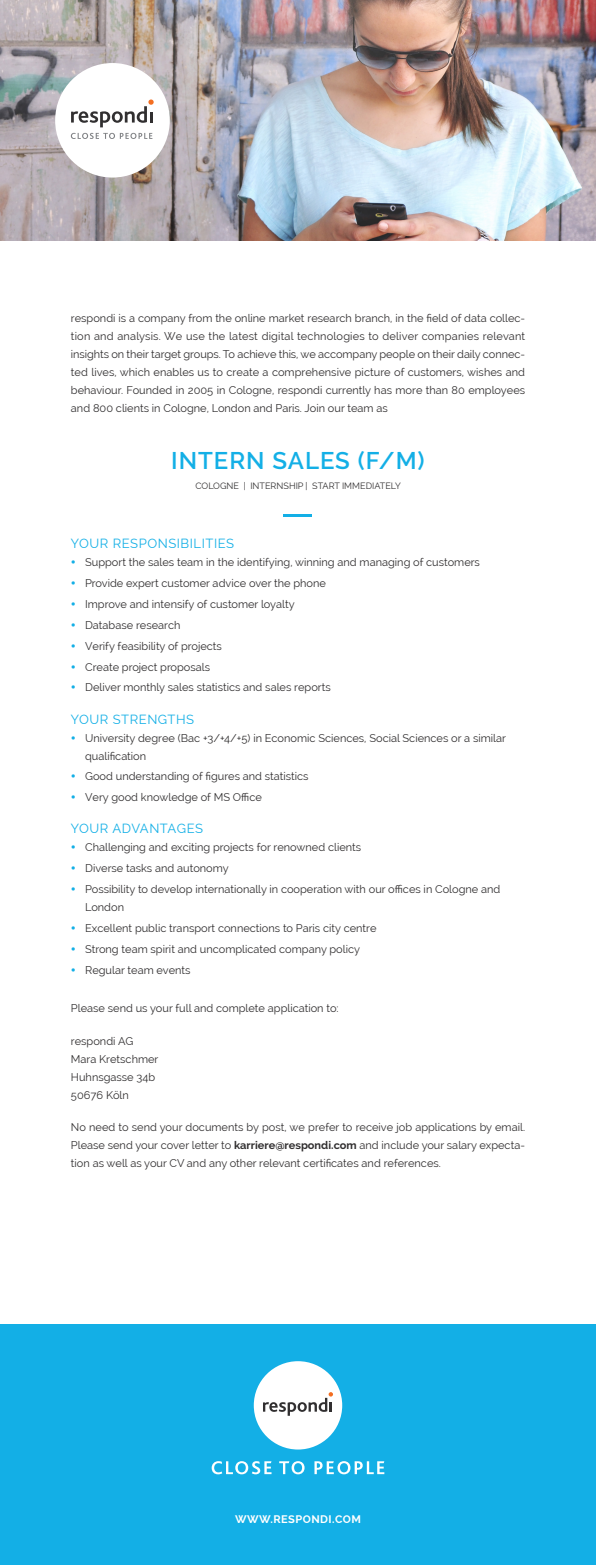
<style>
.page{position:relative;width:596px;height:1565px;background:#fff}
.page>*{position:absolute;margin:0;border:0;box-sizing:border-box;transform-origin:0 0}
.Jobtitel{font:600 24px "Raleway";letter-spacing:.04em;color:#13afe6}
.H2_-_Header_2{font:13px "Raleway";letter-spacing:.04em;color:#13afe6}
.Fließtext_Blocksatz{font:11px/18px "Raleway";color:#312f30;text-align:justify}
.Fließtext_Linksbündi{font:11px/18px "Raleway";color:#312f30}
.Fließtext_Linksbündi-2{font:700 11px "Raleway";letter-spacing:.04em;color:#fff}
.Jobtitel_Subline{font:9px "Raleway";color:#312f30}
.s1{font-weight:700}
</style>
<div class="page">
<hr style="left:284px;top:514px;width:28px;height:2px;background:#13afe6">
<img style="left:0;top:0;width:595px;height:241px">
<div style="left:55px;top:63px;width:115px;height:115px;background:#fff;border-radius:50%"></div>
<svg style="left:71px;top:133px;width:81px;height:6px"></svg>
<svg style="left:71px;top:99px;width:83px;height:28px"></svg>
<div style="left:0;top:1324px;width:595px;height:241px;background:#13afe6"></div>
<div style="left:253px;top:1361px;width:89px;height:88px;background:#fff;border-radius:50%"></div>
<svg style="left:263px;top:1392px;width:70px;height:24px"></svg>
<svg style="left:211px;top:1461px;width:60px;height:13px"></svg>
<svg style="left:279px;top:1461px;width:25px;height:13px"></svg>
<svg style="left:314px;top:1461px;width:70px;height:13px"></svg>
<p class="Fließtext_Blocksatz" style="left:71px;top:309px;width:455px">respondi is a company from the online market research branch, in the field of data collec&shy;tion and analysis. We use the latest digital technologies to deliver companies relevant insights on their target groups. To achieve this, we accompany people on their daily connec&shy;ted lives, which enables us to create a comprehensive picture of customers, wishes and behaviour. Founded in 2005 in Cologne, respondi currently has more than 80 employees and 800 clients in Cologne, London and Paris. Join our team as</p>
<p class="Jobtitel" style="left:171px;top:447px;width:255px">INTERN SALES (F/M)</p>
<p class="Jobtitel_Subline" style="left:195px;top:480px;width:207px">COLOGNE | INTERNSHIP | START IMMEDIATELY</p>
<p class="H2_-_Header_2" style="left:71px;top:536px;width:164px">YOUR RESPONSIBILITIES</p>
<p class="Fließtext_Blocksatz" style="left:85px;top:553px;width:396px">Support the sales team in the identifying, winning and managing of customers</p>
<p class="Fließtext_Blocksatz" style="left:85px;top:574px;width:242px">Provide expert customer advice over the phone</p>
<p class="Fließtext_Blocksatz" style="left:85px;top:595px;width:211px">Improve and intensify of customer loyalty</p>
<p class="Fließtext_Blocksatz" style="left:85px;top:616px;width:97px">Database research</p>
<p class="Fließtext_Blocksatz" style="left:85px;top:637px;width:138px">Verify feasibility of projects</p>
<p class="Fließtext_Blocksatz" style="left:85px;top:658px;width:126px">Create project proposals</p>
<p class="Fließtext_Blocksatz" style="left:85px;top:678px;width:247px">Deliver monthly sales statistics and sales reports</p>
<p class="H2_-_Header_2" style="left:71px;top:711px;width:125px">YOUR STRENGTHS</p>
<p class="Fließtext_Blocksatz" style="left:85px;top:729px;width:422px">University degree (Bac +3/+4/+5) in Economic Sciences, Social Sciences or a similar qualification</p>
<p class="Fließtext_Blocksatz" style="left:85px;top:767px;width:225px">Good understanding of figures and statistics</p>
<p class="Fließtext_Blocksatz" style="left:85px;top:788px;width:178px">Very good knowledge of MS Office</p>
<p class="H2_-_Header_2" style="left:71px;top:821px;width:133px">YOUR ADVANTAGES</p>
<p class="Fließtext_Blocksatz" style="left:85px;top:838px;width:277px">Challenging and exciting projects for renowned clients</p>
<p class="Fließtext_Blocksatz" style="left:85px;top:859px;width:145px">Diverse tasks and autonomy</p>
<p class="Fließtext_Blocksatz" style="left:85px;top:880px;width:416px">Possibility to develop internationally in cooperation with our offices in Cologne and<br>London</p>
<p class="Fließtext_Blocksatz" style="left:85px;top:919px;width:293px">Excellent public transport connections to Paris city centre</p>
<p class="Fließtext_Blocksatz" style="left:85px;top:940px;width:276px">Strong team spirit and uncomplicated company policy</p>
<p class="Fließtext_Blocksatz" style="left:85px;top:961px;width:107px">Regular team events</p>
<p class="Fließtext_Linksbündi" style="left:71px;top:999px;width:269px">Please send us your full and complete application to:</p>
<p class="Fließtext_Linksbündi" style="left:71px;top:1032px;width:89px">respondi AG<br>Mara Kretschmer<br>Huhnsgasse 34b<br>50676 Köln</p>
<p class="Fließtext_Blocksatz" style="left:71px;top:1118px;width:455px">No need to send your documents by post, we prefer to receive job applications by email.<br>Please send your cover letter to <span class="s1">karriere@respondi.com</span> and include your salary expecta&shy;tion as well as your CV and any other relevant certificates and references.</p>
<p class="Fließtext_Linksbündi-2" style="left:235px;top:1512px;width:127px">WWW.RESPONDI.COM</p>
</div>
